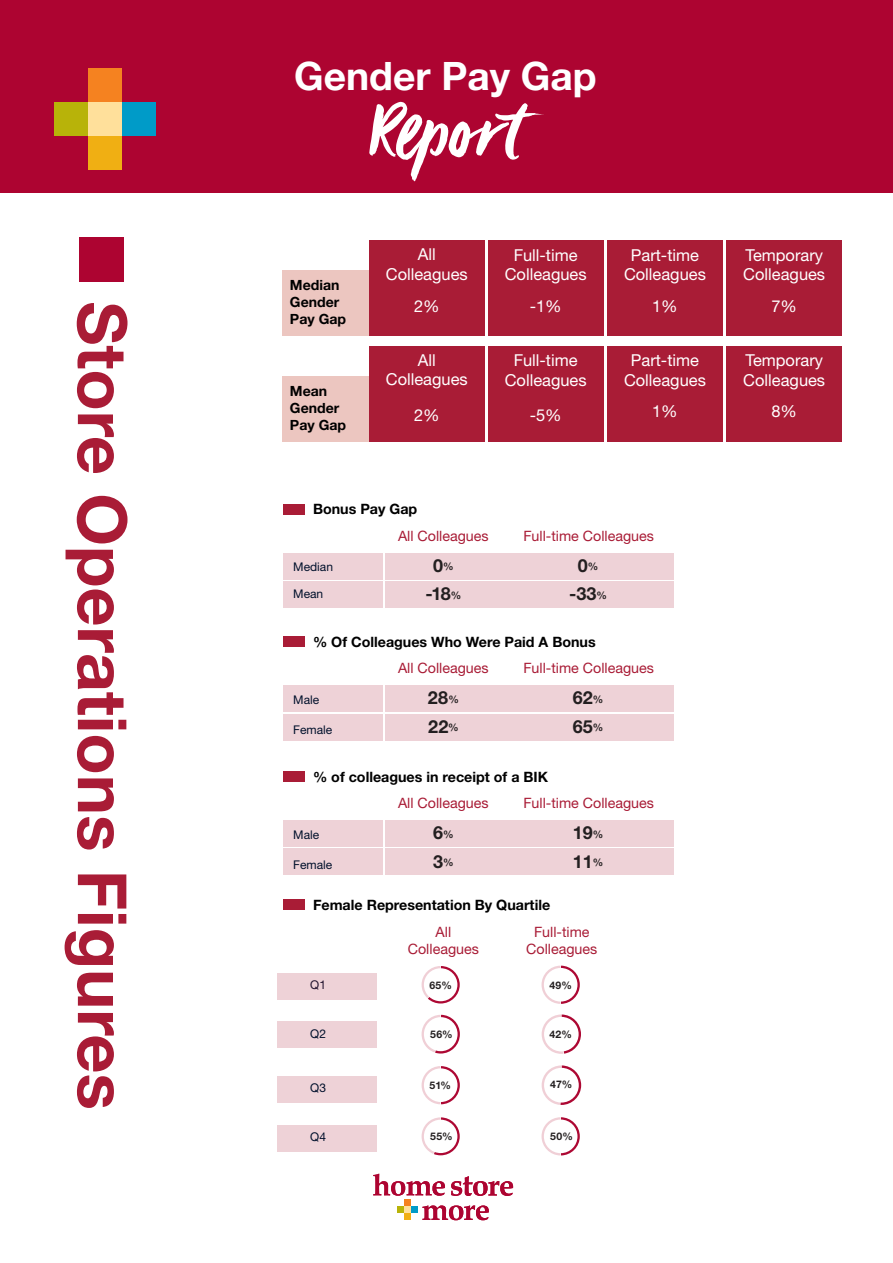
<style>
.page{position:relative;width:893px;height:1263px;background:#fff}
.page>*{position:absolute;margin:0;border:0;box-sizing:border-box;transform-origin:0 0}
.t1{font:90px "Viva Beautiful Pro";color:#fff}
.t2{font:700 67.95px "Helvetica Neue LT Pro";color:#a91c36}
.t3{font:700 39px "Helvetica Neue";color:#fff}
.t4{font:700 18px/28.5px "Helvetica Neue LT Pro";color:#231f20}
.t5{font:16.5px/19.8px "Helvetica Neue LT Pro";color:#fff;text-align:center}
.t6{font:14.25px/17.1px "Helvetica Neue LT Pro";color:#a91c36;text-align:center}
.t7{font:700 14.25px "Helvetica Neue LT Pro";color:#000}
.t8{font:700 14.1px/17px "Helvetica Neue LT Pro";color:#000}
.t9{font:12px "Helvetica Neue LT Pro";color:#00102b}
.t10{font:700 10.5px "Helvetica Neue LT Pro";letter-spacing:.035em;color:#231f20}
.s1{font-size:10.5px}
</style>
<div class="page">
<div style="left:0;top:0;width:892px;height:193px;background:#ad0431"></div>
<div style="left:283px;top:553px;width:100px;height:26px;background:#eed2d7"></div>
<div style="left:283px;top:686px;width:100px;height:26px;background:#eed2d7"></div>
<div style="left:385px;top:553px;width:289px;height:26px;background:#eed2d7"></div>
<div style="left:385px;top:686px;width:289px;height:26px;background:#eed2d7"></div>
<div style="left:283px;top:581px;width:100px;height:26px;background:#eed2d7"></div>
<div style="left:283px;top:714px;width:100px;height:26px;background:#eed2d7"></div>
<div style="left:385px;top:581px;width:289px;height:26px;background:#eed2d7"></div>
<div style="left:385px;top:714px;width:289px;height:26px;background:#eed2d7"></div>
<div style="left:283px;top:504px;width:21px;height:10px;background:#a91c36"></div>
<div style="left:283px;top:637px;width:21px;height:10px;background:#a91c36"></div>
<div style="left:80px;top:237px;width:44px;height:44px;background:#ad0431"></div>
<div style="left:88px;top:68px;width:34px;height:34px;background:#f58220"></div>
<div style="left:54px;top:102px;width:34px;height:34px;background:#b8b309"></div>
<div style="left:88px;top:102px;width:34px;height:34px;background:#ffe09b"></div>
<div style="left:122px;top:102px;width:34px;height:34px;background:#009bc8"></div>
<div style="left:88px;top:136px;width:34px;height:34px;background:#f0af13"></div>
<div style="left:277px;top:1022px;width:99px;height:26px;background:#eed2d7"></div>
<svg style="left:422px;top:966px;width:38px;height:37px"></svg>
<div style="left:277px;top:973px;width:99px;height:26px;background:#eed2d7"></div>
<div style="left:277px;top:1076px;width:99px;height:26px;background:#eed2d7"></div>
<div style="left:277px;top:1125px;width:99px;height:27px;background:#eed2d7"></div>
<div style="left:404px;top:1199px;width:7px;height:7px;background:#f58220"></div>
<div style="left:398px;top:1206px;width:6px;height:7px;background:#b8b309"></div>
<div style="left:404px;top:1206px;width:7px;height:7px;background:#ffe09b"></div>
<div style="left:411px;top:1206px;width:7px;height:7px;background:#009bc8"></div>
<div style="left:404px;top:1213px;width:7px;height:7px;background:#f0af13"></div>
<svg style="left:373px;top:1174px;width:72px;height:22px"></svg>
<svg style="left:451px;top:1176px;width:62px;height:20px"></svg>
<svg style="left:422px;top:1205px;width:67px;height:15px"></svg>
<svg style="left:422px;top:1015px;width:38px;height:38px"></svg>
<svg style="left:542px;top:1014px;width:39px;height:40px"></svg>
<svg style="left:422px;top:1117px;width:38px;height:38px"></svg>
<svg style="left:542px;top:1065px;width:39px;height:40px"></svg>
<div style="left:283px;top:820px;width:100px;height:27px;background:#eed2d7"></div>
<div style="left:385px;top:820px;width:289px;height:27px;background:#eed2d7"></div>
<div style="left:283px;top:849px;width:100px;height:26px;background:#eed2d7"></div>
<div style="left:385px;top:849px;width:289px;height:26px;background:#eed2d7"></div>
<div style="left:283px;top:771px;width:21px;height:10px;background:#a91c36"></div>
<div style="left:283px;top:271px;width:123px;height:65px;background:#ecc6c0"></div>
<div style="left:369px;top:240px;width:115px;height:96px;background:#a91c36"></div>
<div style="left:488px;top:240px;width:115px;height:96px;background:#a91c36"></div>
<div style="left:283px;top:377px;width:123px;height:65px;background:#ecc6c0"></div>
<div style="left:369px;top:346px;width:115px;height:96px;background:#a91c36"></div>
<div style="left:488px;top:346px;width:115px;height:96px;background:#a91c36"></div>
<div style="left:607px;top:240px;width:115px;height:96px;background:#a91c36"></div>
<div style="left:607px;top:346px;width:115px;height:96px;background:#a91c36"></div>
<div style="left:727px;top:240px;width:115px;height:96px;background:#a91c36"></div>
<div style="left:727px;top:346px;width:115px;height:96px;background:#a91c36"></div>
<svg style="left:541px;top:1117px;width:39px;height:38px"></svg>
<svg style="left:422px;top:1066px;width:38px;height:38px"></svg>
<svg style="left:541px;top:966px;width:39px;height:38px"></svg>
<div style="left:283px;top:900px;width:21px;height:10px;background:#a91c36"></div>
<h2 class="t2" style="left:144px;top:301px;width:810px;rotate:90deg">Store Operations Figures</h2>
<h3 class="t3" style="left:294px;top:46px;width:304px">Gender Pay Gap</h3>
<h1 class="t1" style="left:370px;top:69px;width:179px">Report</h1>
<p class="t8" style="left:290px;top:276px;width:58px">Median<br>Gender<br>Pay Gap</p>
<p class="t8" style="left:290px;top:382px;width:58px">Mean<br>Gender<br>Pay Gap</p>
<p class="t5" style="left:386px;top:244px;width:83px">All<br>Colleagues</p>
<p class="t5" style="left:414px;top:296px;width:27px">2%</p>
<p class="t5" style="left:505px;top:244px;width:83px">Full-time<br>Colleagues</p>
<p class="t5" style="left:530px;top:296px;width:33px">-1%</p>
<p class="t5" style="left:386px;top:350px;width:83px">All<br>Colleagues</p>
<p class="t5" style="left:505px;top:350px;width:83px">Full-time<br>Colleagues</p>
<p class="t5" style="left:414px;top:405px;width:27px">2%</p>
<p class="t5" style="left:530px;top:405px;width:33px">-5%</p>
<p class="t7" style="left:313px;top:500px;width:106px">Bonus Pay Gap</p>
<p class="t5" style="left:624px;top:244px;width:83px">Part-time<br>Colleagues</p>
<p class="t5" style="left:652px;top:296px;width:27px">1%</p>
<p class="t5" style="left:624px;top:350px;width:83px">Part-time<br>Colleagues</p>
<p class="t5" style="left:652px;top:401px;width:27px">1%</p>
<p class="t9" style="left:293px;top:560px;width:41px">Median</p>
<p class="t9" style="left:293px;top:587px;width:32px">Mean</p>
<p class="t6" style="left:398px;top:527px;width:92px">All Colleagues</p>
<p class="t6" style="left:523px;top:527px;width:132px">Full-time Colleagues</p>
<p class="t4" style="left:433px;top:550px;width:22px">0<span class="s1">%</span></p>
<p class="t4" style="left:578px;top:550px;width:22px">0<span class="s1">%</span></p>
<p class="t4" style="left:425px;top:579px;width:38px">-18<span class="s1">%</span></p>
<p class="t4" style="left:569px;top:579px;width:39px">-33<span class="s1">%</span></p>
<p class="t7" style="left:313px;top:633px;width:284px">% Of Colleagues Who Were Paid A Bonus</p>
<p class="t9" style="left:293px;top:692px;width:28px">Male</p>
<p class="t9" style="left:293px;top:722px;width:41px">Female</p>
<p class="t6" style="left:398px;top:659px;width:92px">All Colleagues</p>
<p class="t6" style="left:523px;top:659px;width:132px">Full-time Colleagues</p>
<p class="t4" style="left:428px;top:683px;width:32px">28<span class="s1">%</span></p>
<p class="t4" style="left:573px;top:683px;width:32px">62<span class="s1">%</span></p>
<p class="t4" style="left:428px;top:712px;width:32px">22<span class="s1">%</span></p>
<p class="t4" style="left:573px;top:712px;width:32px">65<span class="s1">%</span></p>
<p class="t7" style="left:313px;top:768px;width:237px">% of colleagues in receipt of a BIK</p>
<p class="t6" style="left:398px;top:794px;width:92px">All Colleagues</p>
<p class="t6" style="left:523px;top:794px;width:132px">Full-time Colleagues</p>
<p class="t4" style="left:433px;top:818px;width:22px">6<span class="s1">%<br></span>3<span class="s1">%</span></p>
<p class="t4" style="left:573px;top:818px;width:32px">19<span class="s1">%<br></span>11<span class="s1">%</span></p>
<p class="t9" style="left:293px;top:827px;width:28px">Male</p>
<p class="t9" style="left:293px;top:857px;width:41px">Female</p>
<p class="t7" style="left:313px;top:896px;width:239px">Female Representation By Quartile</p>
<p class="t6" style="left:408px;top:923px;width:73px">All<br>Colleagues</p>
<p class="t6" style="left:526px;top:923px;width:73px">Full-time<br>Colleagues</p>
<p class="t9" style="left:310px;top:977px;width:17px">Q1</p>
<p class="t10" style="left:429px;top:978px;width:24px">65%</p>
<p class="t10" style="left:549px;top:978px;width:24px">49%</p>
<p class="t9" style="left:310px;top:1026px;width:17px">Q2</p>
<p class="t10" style="left:430px;top:1028px;width:24px">56%</p>
<p class="t10" style="left:549px;top:1028px;width:24px">42%</p>
<p class="t9" style="left:310px;top:1080px;width:17px">Q3</p>
<p class="t9" style="left:310px;top:1130px;width:17px">Q4</p>
<p class="t10" style="left:430px;top:1079px;width:23px">51%</p>
<p class="t10" style="left:550px;top:1078px;width:24px">47%</p>
<p class="t10" style="left:430px;top:1130px;width:24px">55%</p>
<p class="t10" style="left:550px;top:1130px;width:24px">50%</p>
<p class="t5" style="left:743px;top:244px;width:83px;text-align:left">Temporary<br>Colleagues</p>
<p class="t5" style="left:771px;top:296px;width:27px">7%</p>
<p class="t5" style="left:743px;top:350px;width:83px;text-align:left">Temporary<br>Colleagues</p>
<p class="t5" style="left:771px;top:401px;width:27px">8%</p>
</div>
